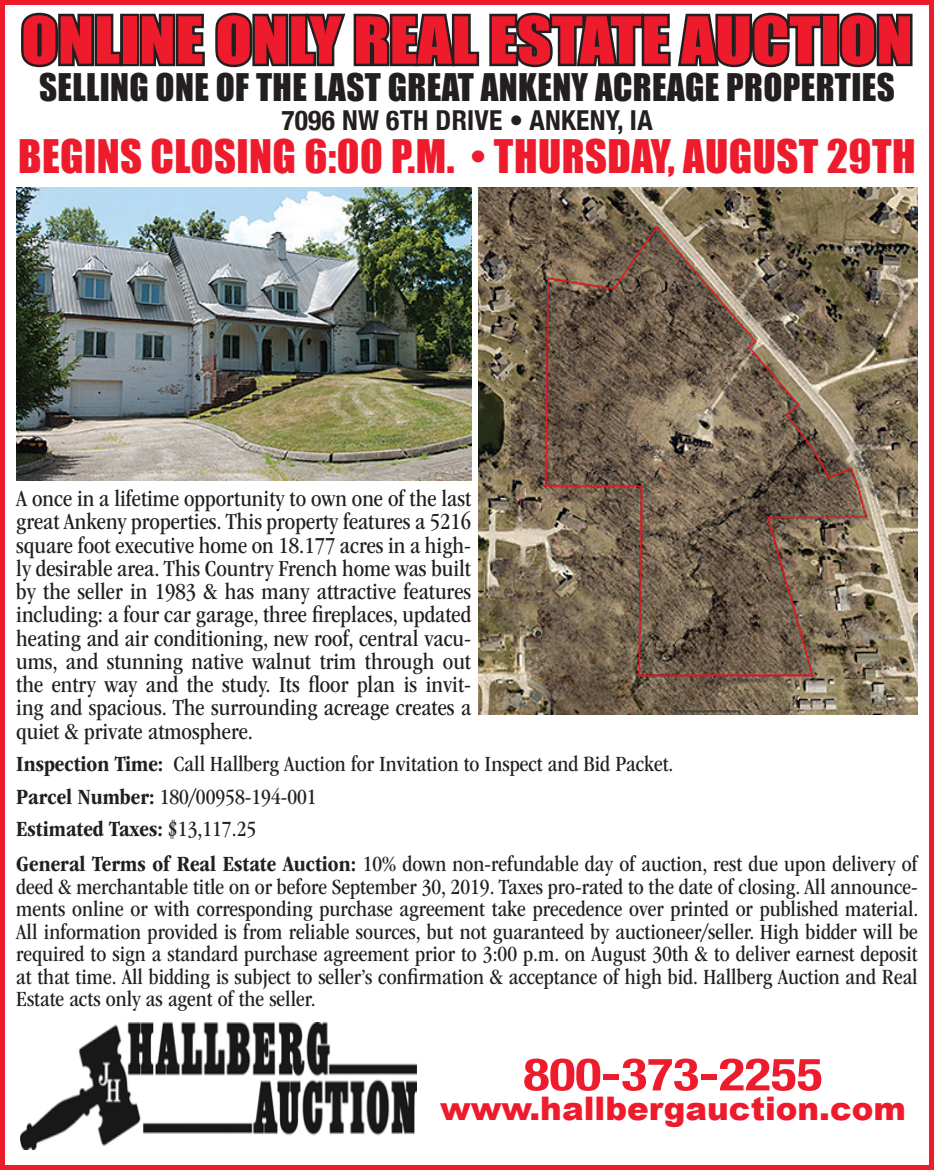
<style>
.page{position:relative;width:934px;height:1170px;background:#fff}
.page>*{position:absolute;margin:0;border:0;box-sizing:border-box;transform-origin:0 0}
.t1{font:60px "Impact";color:#ee1b2c;scale:1.12 1}
.t2{font:700 condensed 45px "Helvetica Neue";color:#ee1b2c;scale:1.2 1}
.t3{font:42.5px "Impact";letter-spacing:.01em;color:#ee1b2c}
.t4{font:35px "Impact";letter-spacing:.01em;color:#231f20}
.t5{font:900 32.5px "Arial";color:#ee1b2c}
.t6{font:700 condensed 27.5px "Helvetica Neue";letter-spacing:.01em;color:#231f20}
.t7{font:condensed 23.75px/23.2px "ITC Garamond Std";color:#231f20;text-align:justify}
.t8{font:condensed 22.5px/22.5px "ITC Garamond Std";color:#231f20}
.s1{font-weight:700}
</style>
<div class="page">
<svg style="left:21px;top:12px;width:103px;height:56px"></svg>
<div style="left:120px;top:14px;width:19px;height:52px;border:5px solid #231f20"></div>
<svg style="left:137px;top:12px;width:688px;height:56px"></svg>
<div style="left:820px;top:14px;width:19px;height:52px;border:5px solid #231f20"></div>
<svg style="left:836px;top:12px;width:77px;height:56px"></svg>
<div style="left:0;top:0;width:934px;height:1170px;border:5px solid #ee1b2c"></div>
<img style="left:20px;top:1022px;width:396px;height:127px">
<img style="left:478px;top:187px;width:440px;height:528px">
<img style="left:16px;top:187px;width:456px;height:294px">
<h1 class="t1" style="left:21px;top:-6px;width:797px">ONLINE ONLY REAL ESTATE AUCTION</h1>
<h3 class="t4" style="left:39px;top:60px;width:857px">SELLING ONE OF THE LAST GREAT ANKENY ACREAGE PROPERTIES</h3>
<p class="t6" style="left:281px;top:98px;width:373px">7096 NW 6TH DRIVE • ANKENY, IA</p>
<h3 class="t3" style="left:18px;top:123px;width:899px">BEGINS CLOSING 6:00 P.M. • THURSDAY, AUGUST 29TH</h3>
<p class="t7" style="left:16px;top:487px;width:456px">A once in a lifetime opportunity to own one of the last great Ankeny properties. This property features a 5216 square foot executive home on 18.177 acres in a high&shy;ly desirable area. This Country French home was built by the seller in 1983 &amp; has many attractive features including: a four car garage, three fireplaces, updated heating and air conditioning, new roof, central vacu&shy;ums, and stunning native walnut trim through out the entry way and the study. Its floor plan is invit&shy;ing and spacious. The surrounding acreage creates a quiet &amp; private atmosphere.</p>
<p class="t8" style="left:16px;top:748px;width:659px;line-height:32.5px"><span class="s1">Inspection Time:</span> Call Hallberg Auction for Invitation to Inspect and Bid Packet.<br><span class="s1">Parcel Number:</span> 180/00958-194-001<br><span class="s1">Estimated Taxes:</span> $13,117.25</p>
<p class="t8" style="left:16px;top:853px;width:903px;text-align:justify"><span class="s1">General Terms of Real Estate Auction:</span> 10% down non-refundable day of auction, rest due upon delivery of deed &amp; merchantable title on or before September 30, 2019. Taxes pro-rated to the date of closing. All announce&shy;ments online or with corresponding purchase agreement take precedence over printed or published material.<br>All information provided is from reliable sources, but not guaranteed by auctioneer/seller. High bidder will be required to sign a standard purchase agreement prior to 3:00 p.m. on August 30th &amp; to deliver earnest deposit at that time. All bidding is subject to seller’s confirmation &amp; acceptance of high bid. Hallberg Auction and Real Estate acts only as agent of the seller.</p>
<h2 class="t2" style="left:523px;top:1037px;width:251px">800-373-2255</h2>
<h3 class="t5" style="left:440px;top:1085px;width:467px">www.hallbergauction.com</h3>
</div>
